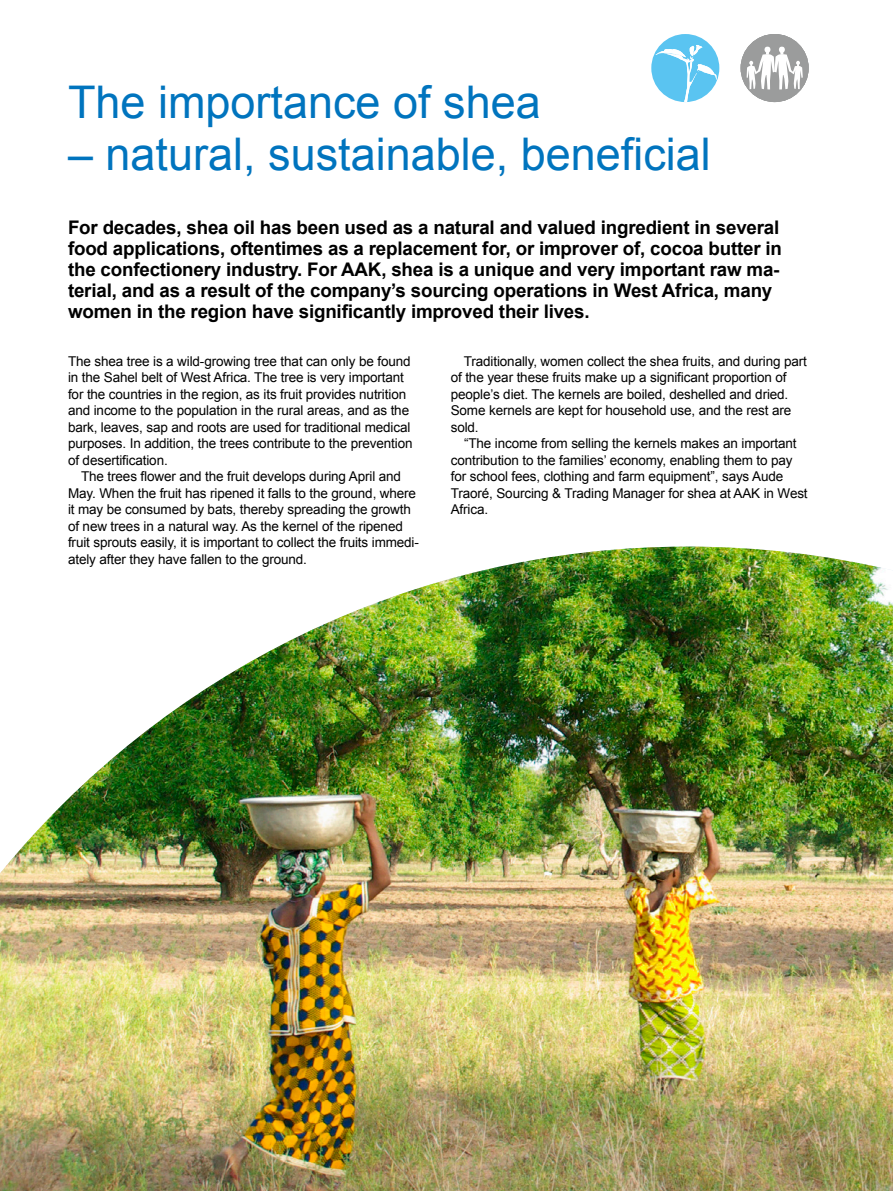
<style>
.page{position:relative;width:893px;height:1191px;background:#fff}
.page>*{position:absolute;margin:0;border:0;box-sizing:border-box;transform-origin:0 0}
.NY_RUBBE{font:45px "Arial";color:#0074be}
.NY_INGRESS{font:700 18.75px/21px "Arial";letter-spacing:-.01em;color:#000}
.NY_BRÖD{font:13.5px/16.5px "Arial";letter-spacing:-.01em;color:#000}
</style>
<div class="page">
<img style="left:0;top:546px;width:893px;height:645px">
<div style="left:651px;top:34px;width:68px;height:68px;background:#5ac4f1;border-radius:50%"></div>
<svg style="left:655px;top:45px;width:62px;height:57px"></svg>
<div style="left:741px;top:34px;width:68px;height:68px;background:#9b9c9c;border-radius:50%"></div>
<div style="left:764px;top:46px;width:6px;height:7px;background:#fff;border-radius:50%"></div>
<div style="left:779px;top:46px;width:6px;height:7px;background:#fff;border-radius:50%"></div>
<svg style="left:746px;top:52px;width:57px;height:38px"></svg>
<p class="NY_RUBBE" style="left:68px;top:73px;width:474px">The importance of shea</p>
<p class="NY_RUBBE" style="left:68px;top:125px;width:644px">– natural, sustainable, beneficial</p>
<p class="NY_INGRESS" style="left:68px;top:217px;width:715px">For decades, shea oil has been used as a natural and valued ingredient in several food applications, oftentimes as a replacement for, or improver of, cocoa butter in the confectionery industry. For AAK, shea is a unique and very important raw ma&shy;terial, and as a result of the company’s sourcing operations in West Africa, many women in the region have significantly improved their lives.</p>
<p class="NY_BRÖD" style="left:68px;top:353px;width:346px">The shea tree is a wild-growing tree that can only be found in the Sahel belt of West Africa. The tree is very important for the countries in the region, as its fruit provides nutrition and income to the population in the rural areas, and as the bark, leaves, sap and roots are used for traditional medical purposes. In addition, the trees contribute to the prevention of desertification.</p>
<p class="NY_BRÖD" style="left:68px;top:468px;width:352px;text-indent:13px">The trees flower and the fruit develops during April and May. When the fruit has ripened it falls to the ground, where it may be consumed by bats, thereby spreading the growth of new trees in a natural way. As the kernel of the ripened fruit sprouts easily, it is important to collect the fruits immedi&shy;ately after they have fallen to the ground.</p>
<p class="NY_BRÖD" style="left:451px;top:353px;width:358px;text-indent:13px">Traditionally, women collect the shea fruits, and during part of the year these fruits make up a significant proportion of people’s diet. The kernels are boiled, deshelled and dried.<br>Some kernels are kept for household use, and the rest are sold.</p>
<p class="NY_BRÖD" style="left:451px;top:435px;width:358px;text-indent:13px">“The income from selling the kernels makes an important contribution to the families’ economy, enabling them to pay for school fees, clothing and farm equipment”, says Aude Traoré, Sourcing &amp; Trading Manager for shea at AAK in West Africa.</p>
</div>
